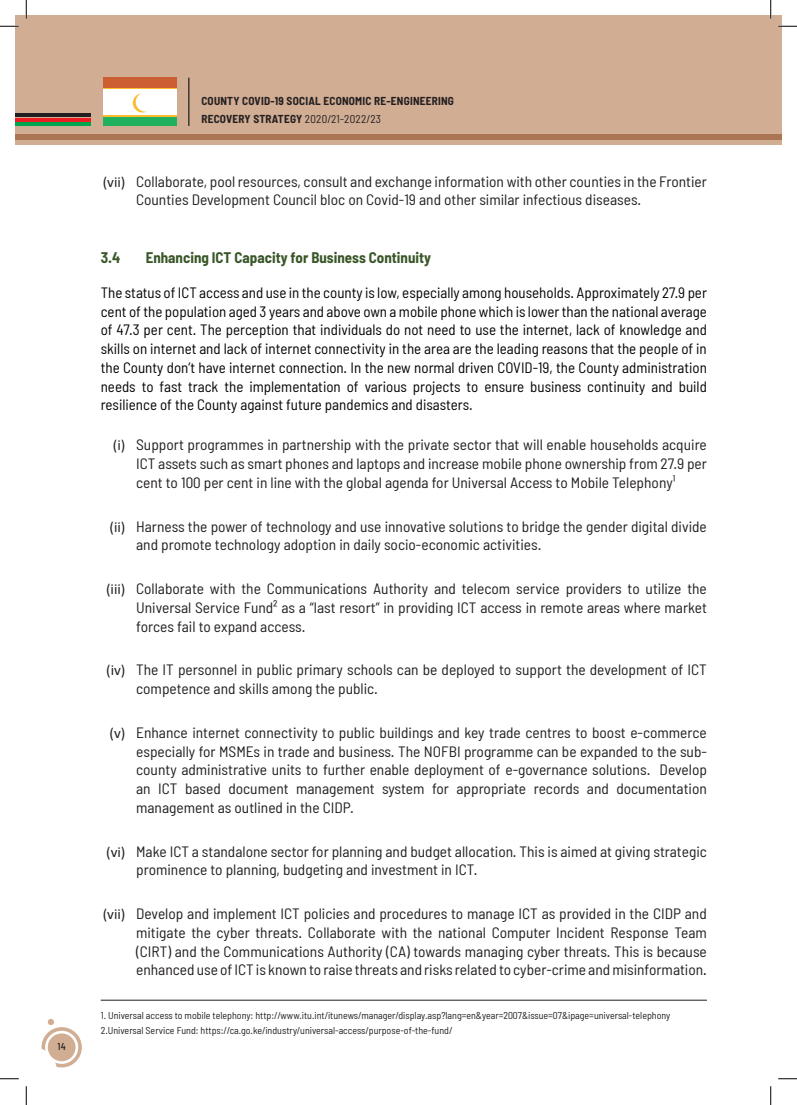
<style>
.page{position:relative;width:797px;height:1105px;background:#fff}
.page>*{position:absolute;margin:0;border:0;box-sizing:border-box;transform-origin:0 0}
.t1{font:semi-condensed 15px/18.8px "Barlow";color:#231f20}
.t2{font:semi-condensed 15px/18.8px "Barlow";color:#040503;text-align:justify}
.t3{font:700 semi-condensed 15px "Barlow";color:#395728}
.t4{font:700 semi-condensed 11.25px/17.9px "Barlow";letter-spacing:.02em;color:#231f20}
.t5{font:semi-condensed 10px/15px "Barlow";color:#231f20}
.t6{font:500 semi-condensed 10px "Barlow";color:#231f20}
.s1{font-weight:400}
.s2{font-family:"Calibri";font-stretch:normal}
.s3{color:#040503}
</style>
<div class="page">
<div style="left:16px;top:16px;width:765px;height:124px;background:#d1ad93"></div>
<hr style="left:16px;top:113px;width:75px;height:4px;background:#231f20">
<hr style="left:16px;top:118px;width:75px;height:3px;background:#ee1d23">
<hr style="left:16px;top:122px;width:75px;height:4px;background:#00a54f">
<svg style="left:16px;top:134px;width:765px;height:11px;fill:#ab7554"></svg>
<hr style="left:188px;top:78px;width:1px;height:48px;background:#231f20">
<svg style="left:41px;top:1019px;width:41px;height:48px"></svg>
<div style="left:103px;top:78px;width:74px;height:48px;background:#fff"></div>
<div style="left:103px;top:78px;width:74px;height:10px;background:#cb5f32"></div>
<div style="left:103px;top:116px;width:74px;height:10px;background:#21b05d"></div>
<hr style="left:103px;top:88px;width:74px;height:1px;background:#fdbc2d">
<hr style="left:103px;top:115px;width:74px;height:1px;background:#fdbc2d">
<svg style="left:133px;top:93px;width:14px;height:20px"></svg>
<hr style="left:101px;top:1000px;width:606px;height:1px;background:#231f20">
<svg style="left:0;top:25px;width:19px;height:2px"></svg>
<svg style="left:778px;top:25px;width:19px;height:2px"></svg>
<svg style="left:0;top:1078px;width:19px;height:1px"></svg>
<svg style="left:778px;top:1078px;width:19px;height:1px"></svg>
<svg style="left:25px;top:0;width:2px;height:19px"></svg>
<svg style="left:25px;top:1086px;width:2px;height:19px"></svg>
<svg style="left:770px;top:0;width:1px;height:19px"></svg>
<svg style="left:770px;top:1086px;width:1px;height:19px"></svg>
<p class="t6" style="left:57px;top:1040px;width:10px">14</p>
<p class="t4" style="left:201px;top:92px;width:254px">COUNTY COVID-19 SOCIAL ECONOMIC RE-ENGINEERING<br>RECOVERY STRATEGY <span class="s1">2020/21-2022/23</span></p>
<p class="t1" style="left:136px;top:171px;width:572px;text-indent:-33px"><span class="s2">(vii)</span> Collaborate, pool resources, consult and exchange information with other counties in the Frontier<br>Counties Development Council bloc on Covid-19 and other similar infectious diseases.</p>
<p class="t3" style="left:101px;top:248px;width:21px">3.4</p>
<p class="t3" style="left:146px;top:248px;width:287px">Enhancing ICT Capacity for Business Continuity</p>
<p class="t2" style="left:101px;top:283px;width:607px">The status of ICT access and use in the county is low, especially among households. Approximately 27.9 per cent of the population aged 3 years and above own a mobile phone which is lower than the national average of 47.3 per cent. The perception that individuals do not need to use the internet, lack of knowledge and skills on internet and lack of internet connectivity in the area are the leading reasons that the people of in the County don’t have internet connection. In the new normal driven COVID-19, the County administration needs to fast track the implementation of various projects to ensure business continuity and build resilience of the County against future pandemics and disasters.</p>
<p class="t1" style="left:136px;top:435px;width:572px;text-align:justify;text-indent:-23px"><span class="s2">(i)</span> Support programmes in partnership with the private sector that will enable households acquire ICT assets such as smart phones and laptops and increase mobile phone ownership from 27.9 per cent to 100 per cent in line with the global agenda for Universal Access to Mobile Telephony1</p>
<p class="t1" style="left:136px;top:516px;width:572px;text-indent:-27px"><span class="s2">(ii)</span> Harness the power of technology and use innovative solutions to bridge the gender digital divide and promote technology adoption in daily socio-economic activities.</p>
<p class="t1" style="left:136px;top:579px;width:572px;text-align:justify;text-indent:-30px"><span class="s2">(iii)</span> Collaborate with the Communications Authority and telecom service providers to utilize the Universal Service Fund2 as a “last resort” in providing ICT access in remote areas where market forces fail to expand access.</p>
<p class="t1" style="left:136px;top:660px;width:572px;text-indent:-30px"><span class="s2">(iv)</span> The IT personnel in public primary schools can be deployed to support the development of ICT competence and skills among the public.</p>
<p class="t1" style="left:136px;top:723px;width:572px;text-align:justify;text-indent:-27px"><span class="s2">(v)</span> Enhance internet connectivity to public buildings and key trade centres to boost e-commerce especially for MSMEs in trade and business. The NOFBI programme can be expanded to the sub&shy;county administrative units to further enable deployment of e-governance solutions. Develop an ICT based document management system for appropriate records and documentation management as outlined in the CIDP.</p>
<p class="t1" style="left:136px;top:841px;width:572px;text-indent:-30px"><span class="s2">(vi)</span> Make ICT a standalone sector for planning and budget allocation. This is aimed at giving strategic prominence to planning, budgeting and investment in ICT.</p>
<p class="t1" style="left:136px;top:904px;width:572px;text-align:justify;text-indent:-33px"><span class="s2">(vii)</span> Develop and implement ICT policies and procedures to manage ICT as provided in the CIDP and mitigate the cyber threats. Collaborate with the national Computer Incident Response Team (CIRT) and the Communications Authority (CA) towards managing cyber threats. This is because enhanced use of ICT is known to raise threats and risks related to cyber-crime and misinformation<span class="s3">.</span></p>
<p class="t5" style="left:101px;top:1007px;width:571px">1. Universal access to mobile telephony: http://www.itu.int/itunews/manager/display.asp?lang=en&amp;year=2007&amp;issue=07&amp;ipage=universal-telephony<br>2.Universal Service Fund: https://ca.go.ke/industry/universal-access/purpose-of-the-fund/</p>
</div>
